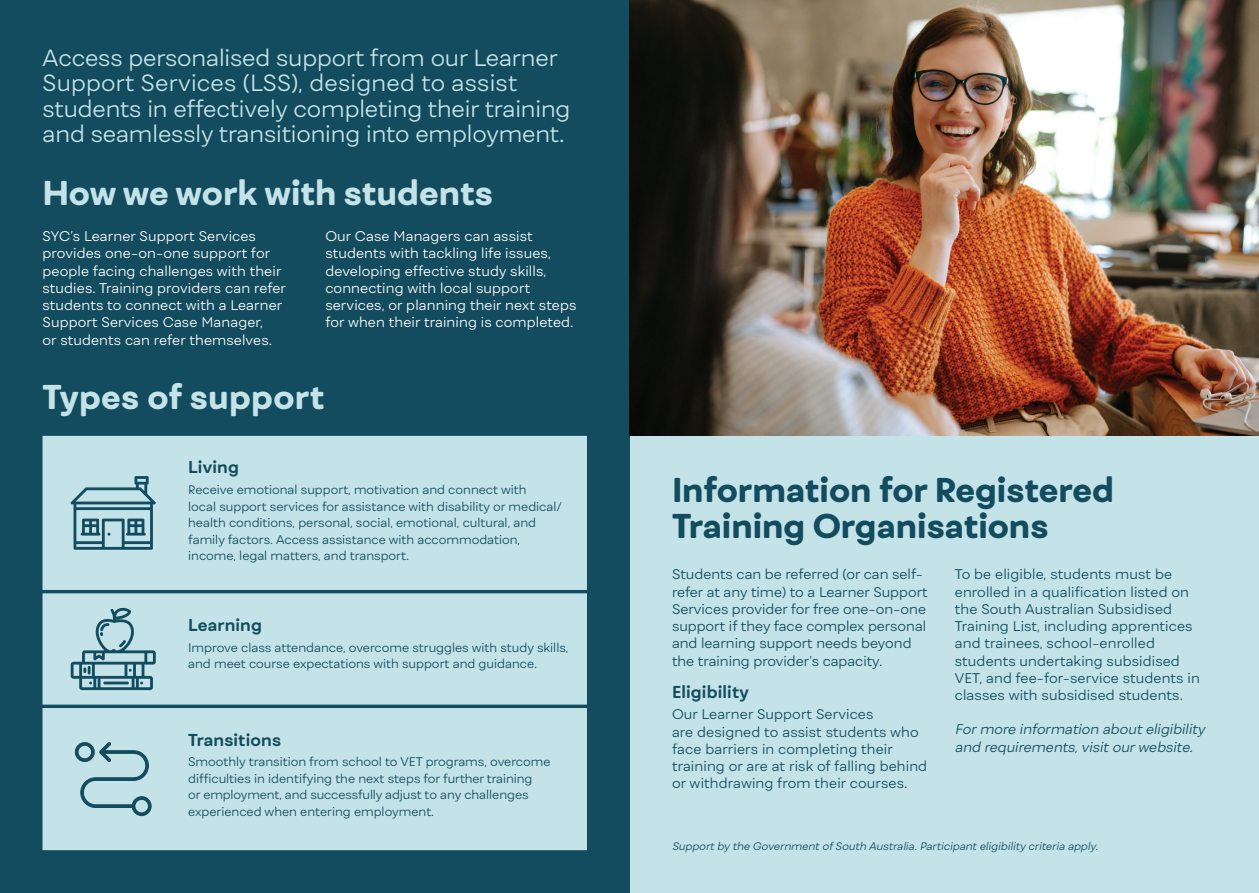
<style>
.page{position:relative;width:1259px;height:893px;background:#fff}
.page>*{position:absolute;margin:0;border:0;box-sizing:border-box;transform-origin:0 0}
.Heading{font:800 33px/36px "Fibra One";color:#134c5e}
.Heading-2{font:800 33px "Fibra One";color:#c3e3e8}
.Quote_Text{font:300 22.5px/25.5px "Fibra One";letter-spacing:-.005em;color:#c3e3e8}
.Subheading{font:700 16.5px "Fibra One";letter-spacing:.01em;color:#134c5e}
.Body_text{font:300 13.5px/17.2px "Fibra One";letter-spacing:.01em;color:#134c5e}
.Body_text-2{font:300 13.5px/17.2px "Fibra One";letter-spacing:.01em;color:#fff}
.Body_text-3{font:italic 300 13.5px/17.2px "Fibra One";color:#134c5e}
.Table_body_text{font:300 12px/16.5px "Fibra One";color:#134c5e}
.Subtext{font:italic 300 10.5px "Fibra One";color:#134c5e}
</style>
<div class="page">
<div style="left:629px;top:0;width:630px;height:893px;background:#c3e3e8"></div>
<div style="left:0;top:0;width:629px;height:893px;background:#134c5e"></div>
<img style="left:629px;top:0;width:630px;height:436px">
<div style="left:43px;top:436px;width:544px;height:154px;background:#c3e3e8"></div>
<svg style="left:71px;top:476px;width:85px;height:74px"></svg>
<div style="left:43px;top:593px;width:544px;height:112px;background:#c3e3e8"></div>
<svg style="left:71px;top:607px;width:85px;height:83px"></svg>
<div style="left:43px;top:708px;width:544px;height:142px;background:#c3e3e8"></div>
<svg style="left:75px;top:741px;width:77px;height:75px"></svg>
<p class="Quote_Text" style="left:43px;top:45px;width:529px">Access personalised support from our Learner Support Services (LSS), designed to assist students in effectively completing their training and seamlessly transitioning into employment.</p>
<p class="Heading-2" style="left:43px;top:172px;width:452px">How we work with students</p>
<p class="Body_text-2" style="left:43px;top:227px;width:245px">SYC’s Learner Support Services provides one-on-one support for people facing challenges with their studies. Training providers can refer students to connect with a Learner Support Services Case Manager,<br>or students can refer themselves.</p>
<p class="Body_text-2" style="left:325px;top:227px;width:252px">Our Case Managers can assist students with tackling life issues, developing effective study skills, connecting with local support services, or planning their next steps for when their training is completed.</p>
<p class="Heading-2" style="left:43px;top:376px;width:283px">Types of support</p>
<p class="Subheading" style="left:188px;top:457px;width:52px">Living</p>
<p class="Table_body_text" style="left:188px;top:481px;width:375px">Receive emotional support, motivation and connect with<br>local support services for assistance with disability or medical/ health conditions, personal, social, emotional, cultural, and family factors. Access assistance with accommodation, income, legal matters, and transport.</p>
<p class="Subheading" style="left:188px;top:614px;width:75px">Learning</p>
<p class="Table_body_text" style="left:188px;top:639px;width:382px">Improve class attendance, overcome struggles with study skills, and meet course expectations with support and guidance.</p>
<p class="Subheading" style="left:188px;top:729px;width:94px">Transitions</p>
<p class="Table_body_text" style="left:188px;top:754px;width:364px">Smoothly transition from school to VET programs, overcome difficulties in identifying the next steps for further training<br>or employment, and successfully adjust to any challenges experienced when entering employment.</p>
<p class="Heading" style="left:672px;top:472px;width:443px">Information for Registered<br>Training Organisations</p>
<p class="Body_text" style="left:672px;top:566px;width:257px">Students can be referred (or can self&shy;refer at any time) to a Learner Support Services provider for free one-on-one support if they face complex personal and learning support needs beyond the training provider’s capacity.</p>
<p class="Subheading" style="left:672px;top:681px;width:78px">Eligibility</p>
<p class="Body_text" style="left:672px;top:706px;width:257px">Our Learner Support Services<br>are designed to assist students who face barriers in completing their training or are at risk of falling behind or withdrawing from their courses.</p>
<p class="Body_text" style="left:955px;top:566px;width:246px">To be eligible, students must be enrolled in a qualification listed on the South Australian Subsidised Training List, including apprentices and trainees, school-enrolled students undertaking subsidised VET, and fee-for-service students in classes with subsidised students.</p>
<p class="Body_text-3" style="left:955px;top:721px;width:254px">Formore information about eligibility and requirements,visit ourwebsite.</p>
<p class="Subtext" style="left:672px;top:840px;width:430px">Support by the Government ofSouth Australia.Participant eligibility criteria apply.</p>
</div>
